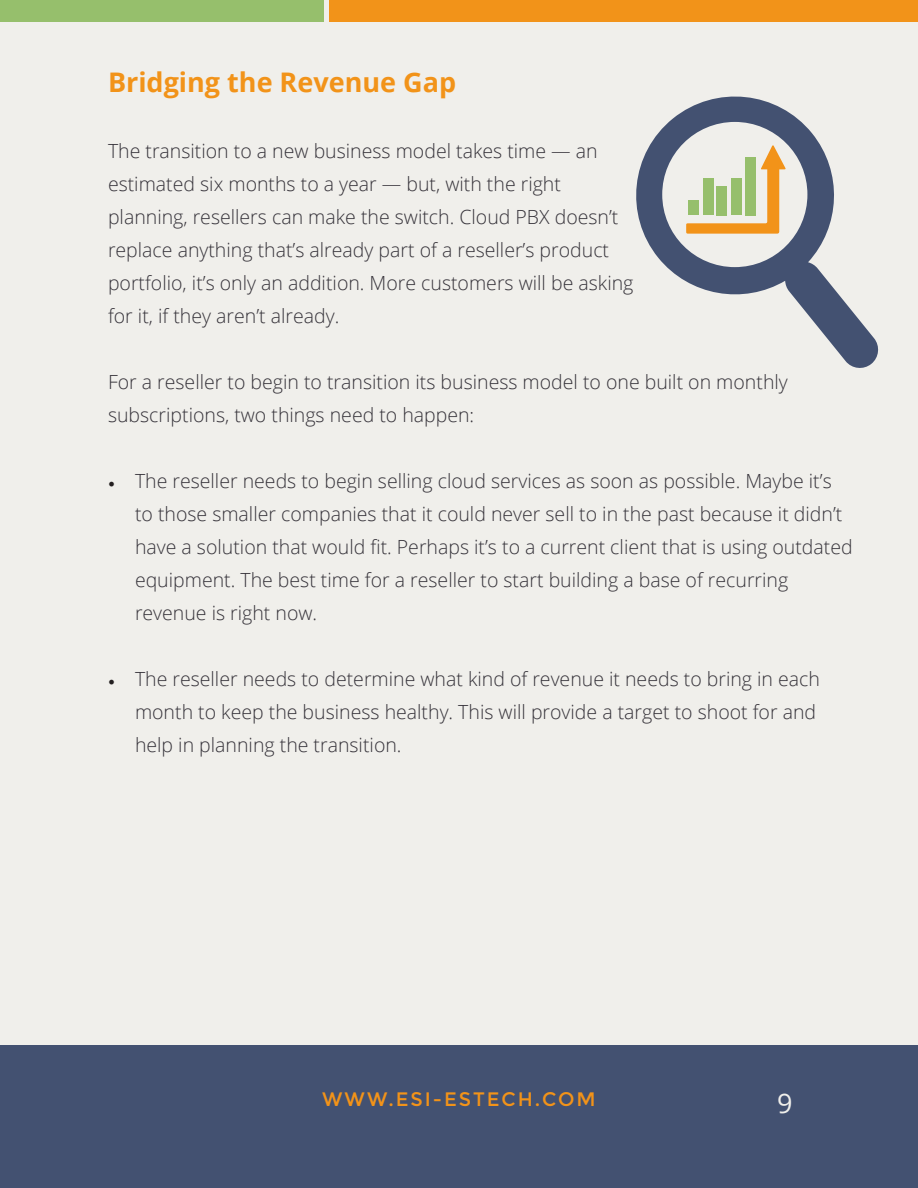
<style>
.page{position:relative;width:918px;height:1188px;background:#f0efeb}
.page>*{position:absolute;margin:0;border:0;box-sizing:border-box;transform-origin:0 0}
.t1{font:700 27px "Open Sans";color:#f29319}
.t2{font:27px "Open Sans";color:#f0efeb}
.t3{font:300 19.5px/33px "Open Sans";color:#36333a}
.t4{font:19.5px "Montserrat";letter-spacing:.1em;color:#f29319}
.s1{font-family:"Minion Pro";font-weight:400;font-size:18px;color:#231f20}
</style>
<div class="page">
<div style="left:0;top:1045px;width:918px;height:143px;background:#435171"></div>
<div style="left:0;top:0;width:324px;height:22px;background:#96bf6c"></div>
<div style="left:329px;top:0;width:589px;height:22px;background:#f29319"></div>
<svg style="left:636px;top:96px;width:243px;height:272px"></svg>
<svg style="left:686px;top:145px;width:100px;height:89px"></svg>
<p class="t1" style="left:108px;top:63px;width:350px">Bridging the Revenue Gap</p>
<p class="t3" style="left:108px;top:134px;width:527px">The transition to a new business model takes time — an estimated six months to a year — but, with the right planning, resellers can make the switch. Cloud PBX doesn’t replace anything that’s already part of a reseller’s product portfolio, it’s only an addition. More customers will be asking for it, if they aren’t already.</p>
<p class="t3" style="left:108px;top:365px;width:681px">For a reseller to begin to transition its business model to one built on monthly subscriptions, two things need to happen:</p>
<p class="t3" style="left:135px;top:464px;width:719px;text-indent:-27px"><span class="s1">•</span> The reseller needs to begin selling cloud services as soon as possible. Maybe it’s to those smaller companies that it could never sell to in the past because it didn’t have a solution that would fit. Perhaps it’s to a current client that is using outdated equipment. The best time for a reseller to start building a base of recurring revenue is right now.</p>
<p class="t3" style="left:135px;top:662px;width:687px;text-indent:-27px"><span class="s1">•</span> The reseller needs to determine what kind of revenue it needs to bring in each month to keep the business healthy. This will provide a target to shoot for and help in planning the transition.</p>
<p class="t4" style="left:322px;top:1088px;width:275px">WWW.ESI-ESTECH.COM</p>
<h1 class="t2" style="left:777px;top:1085px;width:17px">9</h1>
</div>
